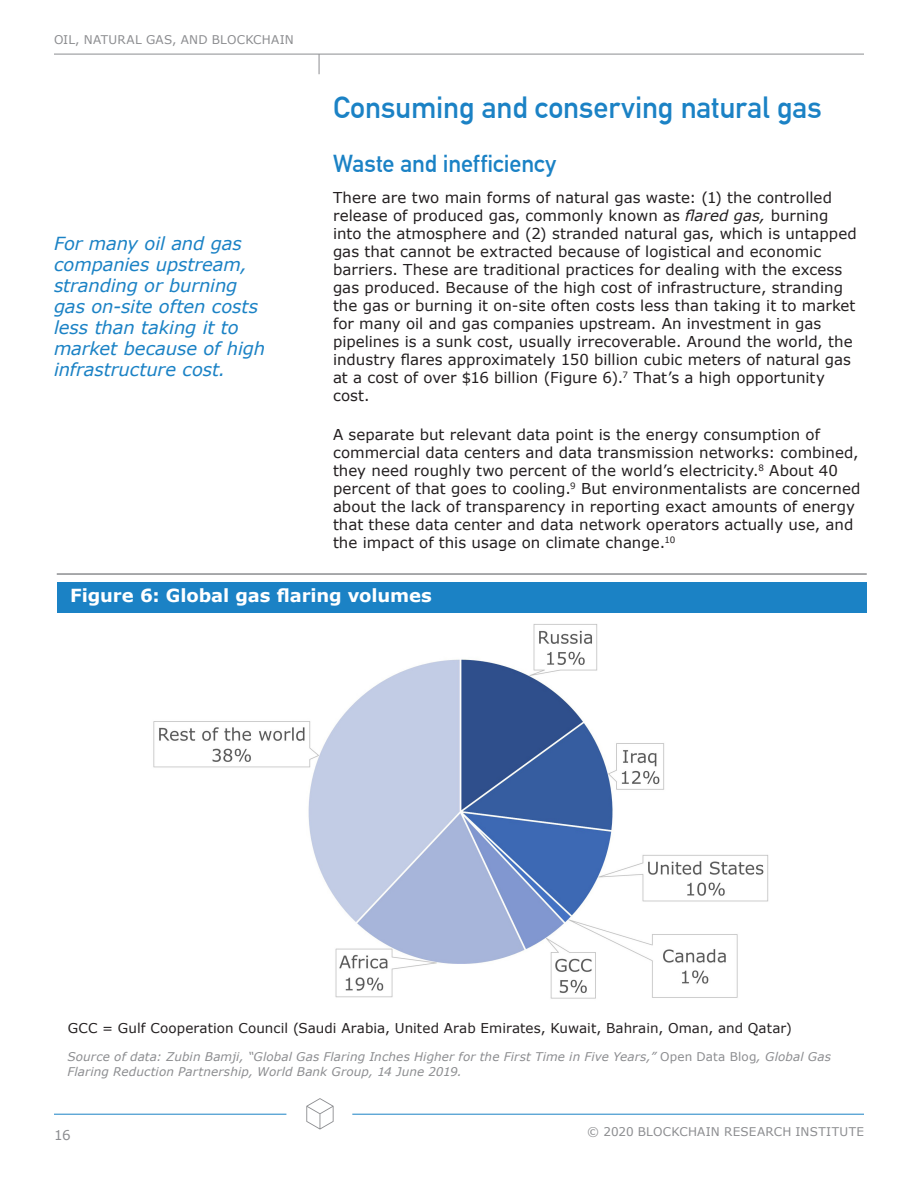
<style>
.page{position:relative;width:918px;height:1188px;background:#fff}
.page>*{position:absolute;margin:0;border:0;box-sizing:border-box;transform-origin:0 0}
.Body_-_First-level_h{font:700 30px "DIN Alternate";letter-spacing:-.005em;color:#1b82c5}
.Body_-_Second-level{font:700 24px "DIN Alternate";letter-spacing:-.005em;color:#1b82c5}
.Figure_-_Source{font:italic 18px/21px "Verdana";letter-spacing:-.005em;color:#1b82c5}
.Figure_-_Source-2{font:700 18px "Verdana";letter-spacing:-.005em;color:#fff}
.Body{font:15px/18px "Verdana";letter-spacing:.005em;color:#231f20}
.Figure_-_Source-3{font:13.5px "Verdana";letter-spacing:.005em;color:#231f20}
.t1{font:13.5px "Verdana";color:#8c8d90}
.Figure_-_Source-4{font:italic 12px "Verdana";letter-spacing:.01em;color:#8c8d90}
.t2{font:12px "Verdana";letter-spacing:.02em;color:#8c8d90}
.s1{font-style:italic}
.s2{font-style:normal}
</style>
<div class="page">
<hr style="left:352px;top:1114px;width:512px;height:1px;background:#1b82c5">
<hr style="left:54px;top:1114px;width:232px;height:1px;background:#1b82c5">
<svg style="left:306px;top:1098px;width:28px;height:32px"></svg>
<hr style="left:54px;top:54px;width:810px;height:1px;background:#8c8d90">
<svg style="left:319px;top:54px;width:1px;height:20px"></svg>
<hr style="left:57px;top:573px;width:810px;height:2px;background:#8c8d90">
<div style="left:57px;top:582px;width:810px;height:31px;background:#1b82c5"></div>
<img style="left:153px;top:624px;width:616px;height:375px">
<p class="t2" style="left:54px;top:32px;width:241px">OIL, NATURAL GAS, AND BLOCKCHAIN</p>
<p class="Body_-_First-level_h" style="left:333px;top:85px;width:490px">Consuming and conserving natural gas</p>
<p class="Body_-_Second-level" style="left:333px;top:145px;width:225px">Waste and inefficiency</p>
<p class="Body" style="left:333px;top:189px;width:525px">There are two main forms of natural gas waste: (1) the controlled release of produced gas, commonly known as <span class="s1">flared gas,</span> burning into the atmosphere and (2) stranded natural gas, which is untapped gas that cannot be extracted because of logistical and economic barriers. These are traditional practices for dealing with the excess gas produced. Because of the high cost of infrastructure, stranding the gas or burning it on-site often costs less than taking it to market for many oil and gas companies upstream. An investment in gas pipelines is a sunk cost, usually irrecoverable. Around the world, the industry flares approximately 150 billion cubic meters of natural gas at a cost of over $16 billion (Figure 6).<sup>7</sup> That’s a high opportunity cost.</p>
<p class="Body" style="left:333px;top:425px;width:529px">A separate but relevant data point is the energy consumption of commercial data centers and data transmission networks: combined, they need roughly two percent of the world’s electricity.<sup>8</sup> About 40 percent of that goes to cooling.<sup>9</sup> But environmentalists are concerned about the lack of transparency in reporting exact amounts of energy that these data center and data network operators actually use, and the impact of this usage on climate change.<sup>10</sup></p>
<p class="Figure_-_Source-2" style="left:70px;top:584px;width:363px">Figure 6: Global gas flaring volumes</p>
<p class="Figure_-_Source" style="left:54px;top:233px;width:213px">For many oil and gas companies upstream, stranding or burning gas on-site often costs less than taking it to market because of high infrastructure cost.</p>
<p class="Figure_-_Source-3" style="left:68px;top:1020px;width:726px">GCC = Gulf Cooperation Council (Saudi Arabia, United Arab Emirates, Kuwait, Bahrain, Oman, and Qatar)</p>
<p class="Figure_-_Source-4" style="left:68px;top:1049px;width:765px">Source of data: Zubin Bamji, “Global Gas Flaring Inches Higher for the First Time in Five Years,” <span class="s2">Open Data Blog</span>, Global Gas</p>
<p class="Figure_-_Source-4" style="left:68px;top:1064px;width:396px">Flaring Reduction Partnership, World Bank Group, 14 June 2019.</p>
<p class="t1" style="left:54px;top:1127px;width:18px">16</p>
<p class="t2" style="left:587px;top:1124px;width:278px">© 2020 BLOCKCHAIN RESEARCH INSTITUTE</p>
</div>
